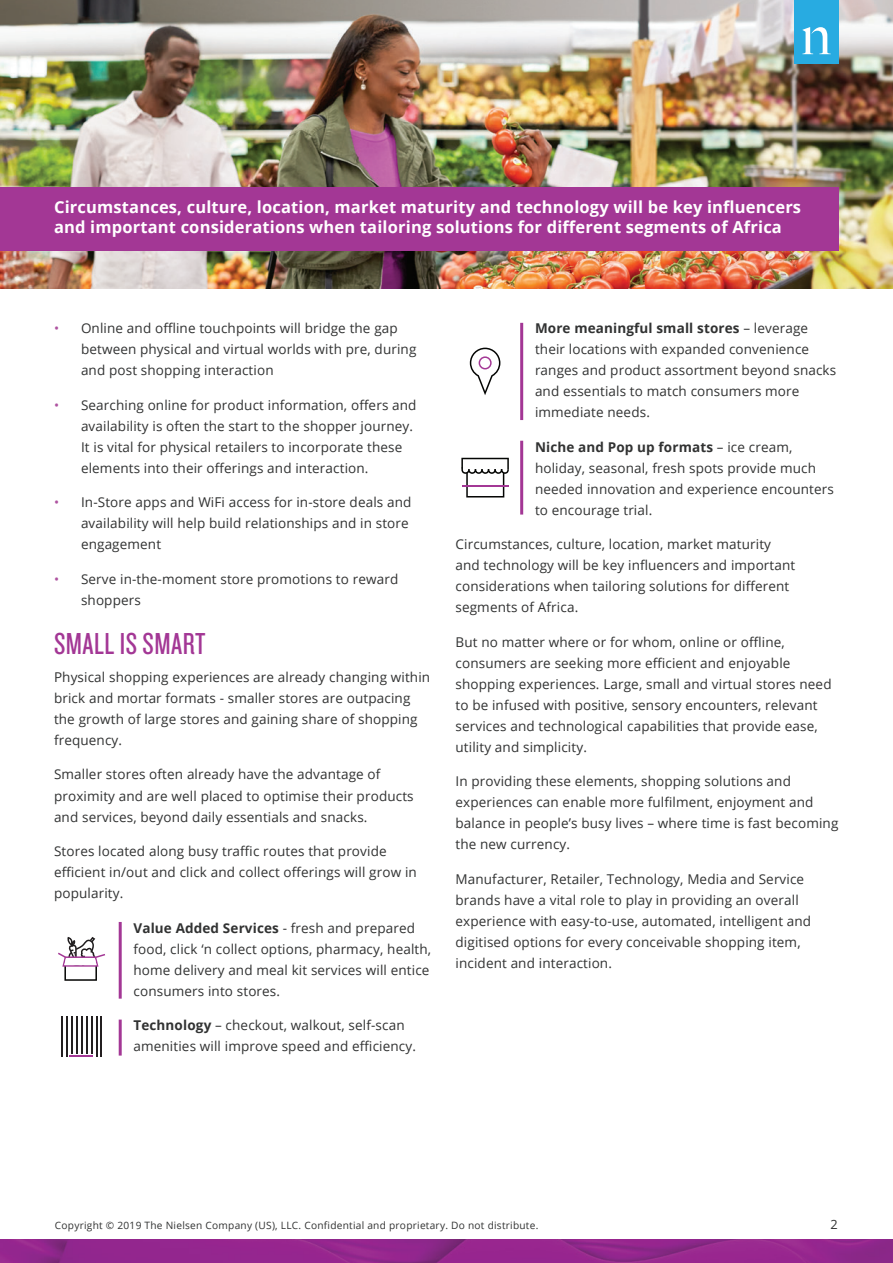
<style>
.page{position:relative;width:893px;height:1263px;background:#fff}
.page>*{position:absolute;margin:0;border:0;box-sizing:border-box;transform-origin:0 0}
.t1{font:31.5px "Knockout 28 Junior Feathrwt";letter-spacing:.015em;color:#a33795}
.t2{font:700 16.5px/19.8px "Open Sans";letter-spacing:.01em;color:#fff}
.t3{font:13.5px/21px "Open Sans";letter-spacing:.01em;color:#313232}
.t4{font:12.75px "Open Sans";color:#313232}
.t5{font:10.2px "Open Sans";letter-spacing:.025em;color:#313232}
.s1{color:#ae53a0}
.s2{font-weight:700}
</style>
<div class="page">
<img style="left:0;top:0;width:893px;height:288px">
<img style="left:0;top:1239px;width:893px;height:24px">
<div style="left:794px;top:0;width:45px;height:63px;background:#28abe1"></div>
<svg style="left:802px;top:27px;width:29px;height:27px"></svg>
<hr style="left:520px;top:323px;width:3px;height:97px;background:#a33795">
<hr style="left:520px;top:441px;width:3px;height:73px;background:#a33795">
<hr style="left:119px;top:922px;width:3px;height:77px;background:#a33795">
<hr style="left:119px;top:1019px;width:3px;height:36px;background:#a33795">
<div style="left:0;top:187px;width:839px;height:64px;background:#a33795"></div>
<svg style="left:58px;top:937px;width:47px;height:44px"></svg>
<hr style="left:61px;top:1016px;width:1px;height:41px;background:#231f20">
<hr style="left:66px;top:1016px;width:1px;height:41px;background:#231f20">
<hr style="left:96px;top:1016px;width:1px;height:41px;background:#231f20">
<hr style="left:101px;top:1016px;width:1px;height:41px;background:#231f20">
<hr style="left:71px;top:1016px;width:1px;height:37px;background:#231f20">
<hr style="left:76px;top:1016px;width:1px;height:37px;background:#231f20">
<hr style="left:81px;top:1016px;width:1px;height:37px;background:#231f20">
<hr style="left:86px;top:1016px;width:1px;height:37px;background:#231f20">
<hr style="left:91px;top:1016px;width:1px;height:37px;background:#231f20">
<svg style="left:70px;top:1056px;width:23px;height:1px"></svg>
<svg style="left:470px;top:348px;width:30px;height:47px"></svg>
<svg style="left:461px;top:458px;width:48px;height:39px"></svg>
<hr style="left:462px;top:485px;width:46px;height:2px;background:#a33795">
<p class="t2" style="left:54px;top:197px;width:749px">Circumstances, culture, location, market maturity and technology will be key influencers and important considerations when tailoring solutions for different segments of Africa</p>
<p class="t3" style="left:81px;top:317px;width:337px;text-indent:-27px"><span class="s1">•</span> Online and offline touchpoints will bridge the gap between physical and virtual worlds with pre, during and post shopping interaction</p>
<p class="t3" style="left:81px;top:394px;width:337px;text-indent:-27px"><span class="s1">•</span> Searching online for product information, offers and availability is often the start to the shopper journey.<br>It is vital for physical retailers to incorporate these elements into their offerings and interaction.</p>
<p class="t3" style="left:81px;top:491px;width:332px;text-indent:-27px"><span class="s1">•</span> In-Store apps and WiFi access for in-store deals and availability will help build relationships and in store engagement</p>
<p class="t3" style="left:81px;top:568px;width:319px;text-indent:-27px"><span class="s1">•</span> Serve in-the-moment store promotions to reward shoppers</p>
<h1 class="t1" style="left:54px;top:624px;width:153px">SMALL IS SMART</h1>
<p class="t3" style="left:54px;top:666px;width:378px">Physical shopping experiences are already changing within brick and mortar formats - smaller stores are outpacing the growth of large stores and gaining share of shopping frequency.</p>
<p class="t3" style="left:54px;top:764px;width:361px">Smaller stores often already have the advantage of proximity and are well placed to optimise their products and services, beyond daily essentials and snacks.</p>
<p class="t3" style="left:54px;top:840px;width:364px">Stores located along busy traffic routes that provide efficient in/out and click and collect offerings will grow in popularity.</p>
<p class="t3" style="left:134px;top:917px;width:299px"><span class="s2">Value Added Services</span> - fresh and prepared food, click ‘n collect options, pharmacy, health, home delivery and meal kit services will entice consumers into stores.</p>
<p class="t3" style="left:134px;top:1014px;width:284px"><span class="s2">Technology</span> – checkout, walkout, self-scan amenities will improve speed and efficiency.</p>
<p class="t3" style="left:535px;top:317px;width:303px"><span class="s2">More meaningful small stores</span> – leverage their locations with expanded convenience ranges and product assortment beyond snacks and essentials to match consumers more immediate needs.</p>
<p class="t3" style="left:535px;top:436px;width:300px"><span class="s2">Niche and Pop up formats</span> – ice cream, holiday, seasonal, fresh spots provide much needed innovation and experience encounters to encourage trial.</p>
<p class="t3" style="left:455px;top:534px;width:341px">Circumstances, culture, location, market maturity and technology will be key influencers and important considerations when tailoring solutions for different segments of Africa.</p>
<p class="t3" style="left:455px;top:631px;width:378px">But no matter where or for whom, online or offline, consumers are seeking more efficient and enjoyable shopping experiences. Large, small and virtual stores need to be infused with positive, sensory encounters, relevant services and technological capabilities that provide ease, utility and simplicity.</p>
<p class="t3" style="left:455px;top:771px;width:384px">In providing these elements, shopping solutions and experiences can enable more fulfilment, enjoyment and balance in people’s busy lives – where time is fast becoming the new currency.</p>
<p class="t3" style="left:455px;top:868px;width:357px">Manufacturer, Retailer, Technology, Media and Service brands have a vital role to play in providing an overall experience with easy-to-use, automated, intelligent and digitised options for every conceivable shopping item, incident and interaction.</p>
<p class="t5" style="left:55px;top:1219px;width:485px">Copyright © 2019 The Nielsen Company (US), LLC. Confidential and proprietary. Do not distribute.</p>
<p class="t4" style="left:830px;top:1216px;width:9px">2</p>
</div>
